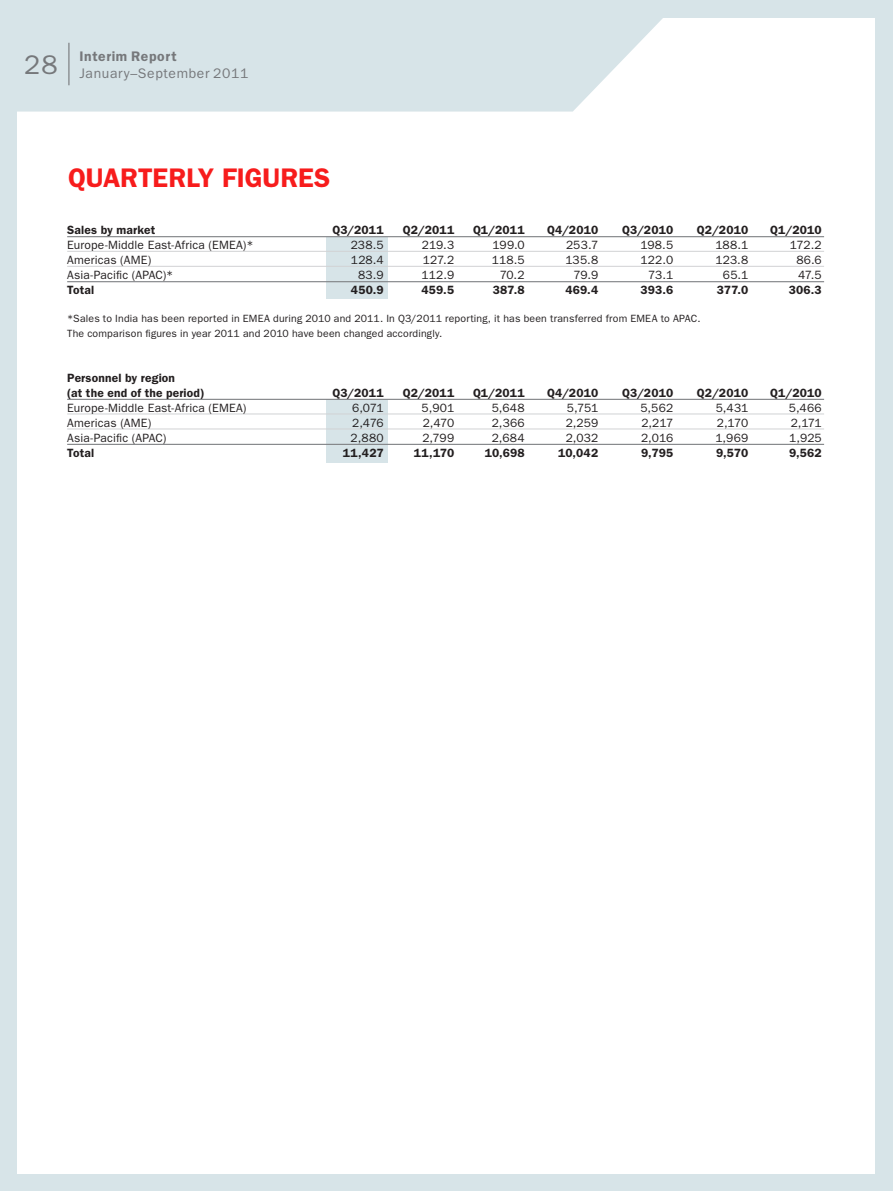
<style>
.page{position:relative;width:893px;height:1191px;background:#fff}
.page>*{position:absolute;margin:0;border:0;box-sizing:border-box;transform-origin:0 0}
.t1{font:600 27px "ITC Franklin Gothic Std";color:#f71c1c}
.t2{font:13.95px/17px "ITC Franklin Gothic Std";letter-spacing:.045em;color:#76787b}
.t3{font:12px "ITC Franklin Gothic Std";letter-spacing:.01em;color:#231f20}
.t4{font:600 12px/15px "ITC Franklin Gothic Std";letter-spacing:.015em;color:#231f20}
.t5{font:10.5px "ITC Franklin Gothic Std";letter-spacing:.015em;color:#231f20}
.s1{font-weight:600}
</style>
<div class="page">
<svg style="left:17px;top:17px;width:647px;height:95px;background:#dae6e9"></svg>
<hr style="left:68px;top:43px;width:1px;height:42px;background:#76787b">
<div style="left:0;top:0;width:893px;height:17px;background:#d7e4e8"></div>
<div style="left:0;top:0;width:17px;height:1191px;background:#d7e4e8"></div>
<div style="left:0;top:1174px;width:893px;height:17px;background:#d7e4e8"></div>
<div style="left:876px;top:0;width:17px;height:1191px;background:#d7e4e8"></div>
<div style="left:327px;top:237px;width:61px;height:62px;background:#d7e4e8"></div>
<div style="left:327px;top:399px;width:61px;height:63px;background:#d7e4e8"></div>
<hr style="left:67px;top:236px;width:757px;height:1px;background:#808285">
<hr style="left:67px;top:251px;width:757px;height:1px;background:#d1d2d4">
<hr style="left:67px;top:266px;width:757px;height:1px;background:#d1d2d4">
<hr style="left:67px;top:281px;width:757px;height:1px;background:#808285">
<hr style="left:67px;top:399px;width:757px;height:1px;background:#808285">
<hr style="left:67px;top:414px;width:757px;height:1px;background:#d1d2d4">
<hr style="left:67px;top:429px;width:757px;height:1px;background:#d1d2d4">
<hr style="left:67px;top:444px;width:757px;height:1px;background:#808285">
<p class="t2" style="left:24px;top:48px;width:226px;text-indent:55px"><span class="s1">Interim Report<br></span><sup>28</sup> January–September 2011</p>
<h1 class="t1" style="left:68px;top:161px;width:35px">Quarterly</h1>
<h1 class="t1" style="left:222px;top:161px;width:17px">figures</h1>
<p class="t4" style="left:67px;top:222px;width:90px">Sales by market</p>
<p class="t4" style="left:332px;top:222px;width:53px">Q3/2011</p>
<p class="t4" style="left:403px;top:222px;width:53px">Q2/2011</p>
<p class="t4" style="left:473px;top:222px;width:53px">Q1/2011</p>
<p class="t4" style="left:547px;top:222px;width:53px">Q4/2010</p>
<p class="t4" style="left:622px;top:222px;width:52px">Q3/2010</p>
<p class="t4" style="left:697px;top:222px;width:53px">Q2/2010</p>
<p class="t4" style="left:770px;top:222px;width:53px">Q1/2010</p>
<p class="t3" style="left:67px;top:238px;width:154px">Europe-Middle East-Africa (EMEA</p>
<p class="t3" style="left:243px;top:238px;width:12px">)*</p>
<p class="t3" style="left:351px;top:238px;width:34px">238.5</p>
<p class="t3" style="left:422px;top:238px;width:34px">219.3</p>
<p class="t3" style="left:492px;top:238px;width:34px">199.0</p>
<p class="t3" style="left:566px;top:238px;width:34px">253.7</p>
<p class="t3" style="left:640px;top:238px;width:34px">198.5</p>
<p class="t3" style="left:715px;top:238px;width:34px">188.1</p>
<p class="t3" style="left:790px;top:238px;width:33px">172.2</p>
<p class="t3" style="left:67px;top:253px;width:66px">Americas (AME</p>
<p class="t3" style="left:148px;top:253px;width:5px">)</p>
<p class="t3" style="left:351px;top:253px;width:34px">128.4</p>
<p class="t3" style="left:423px;top:253px;width:33px">127.2</p>
<p class="t3" style="left:492px;top:253px;width:34px">118.5</p>
<p class="t3" style="left:565px;top:253px;width:34px">135.8</p>
<p class="t3" style="left:640px;top:253px;width:34px">122.0</p>
<p class="t3" style="left:715px;top:253px;width:34px">123.8</p>
<p class="t3" style="left:796px;top:253px;width:27px">86.6</p>
<p class="t3" style="left:67px;top:268px;width:108px">Asia-Pacific (APAC)*</p>
<p class="t3" style="left:358px;top:268px;width:27px">83.9</p>
<p class="t3" style="left:421px;top:268px;width:34px">112.9</p>
<p class="t3" style="left:500px;top:268px;width:26px">70.2</p>
<p class="t3" style="left:573px;top:268px;width:26px">79.9</p>
<p class="t3" style="left:648px;top:268px;width:26px">73.1</p>
<p class="t3" style="left:723px;top:268px;width:27px">65.1</p>
<p class="t3" style="left:798px;top:268px;width:25px">47.5</p>
<p class="t4" style="left:67px;top:282px;width:29px">Total</p>
<p class="t4" style="left:351px;top:282px;width:34px">450.9</p>
<p class="t4" style="left:421px;top:282px;width:34px">459.5</p>
<p class="t4" style="left:493px;top:282px;width:34px">387.8</p>
<p class="t4" style="left:565px;top:282px;width:34px">469.4</p>
<p class="t4" style="left:640px;top:282px;width:34px">393.6</p>
<p class="t4" style="left:717px;top:282px;width:33px">377.0</p>
<p class="t4" style="left:789px;top:282px;width:35px">306.3</p>
<p class="t5" style="left:67px;top:312px;width:184px">*Sales to India has been reported in EMEA</p>
<p class="t5" style="left:273px;top:312px;width:365px">during 2010 and 2011. In Q3/2011 reporting, it has been transferred from EMEA</p>
<p class="t5" style="left:661px;top:312px;width:41px">to APAC.</p>
<p class="t5" style="left:67px;top:327px;width:377px">The comparison figures in year 2011 and 2010 have been changed accordingly.</p>
<p class="t4" style="left:67px;top:370px;width:139px">Personnel by region<br>(at the end of the period)</p>
<p class="t4" style="left:332px;top:385px;width:53px">Q3/2011</p>
<p class="t4" style="left:403px;top:385px;width:53px">Q2/2011</p>
<p class="t4" style="left:473px;top:385px;width:53px">Q1/2011</p>
<p class="t4" style="left:547px;top:385px;width:53px">Q4/2010</p>
<p class="t4" style="left:622px;top:385px;width:52px">Q3/2010</p>
<p class="t4" style="left:697px;top:385px;width:53px">Q2/2010</p>
<p class="t4" style="left:770px;top:385px;width:53px">Q1/2010</p>
<p class="t3" style="left:67px;top:401px;width:154px">Europe-Middle East-Africa (EMEA</p>
<p class="t3" style="left:243px;top:401px;width:5px">)</p>
<p class="t3" style="left:352px;top:401px;width:33px">6,071</p>
<p class="t3" style="left:422px;top:401px;width:34px">5,901</p>
<p class="t3" style="left:492px;top:401px;width:34px">5,648</p>
<p class="t3" style="left:567px;top:401px;width:33px">5,751</p>
<p class="t3" style="left:640px;top:401px;width:34px">5,562</p>
<p class="t3" style="left:716px;top:401px;width:34px">5,431</p>
<p class="t3" style="left:789px;top:401px;width:34px">5,466</p>
<p class="t3" style="left:67px;top:416px;width:66px">Americas (AME</p>
<p class="t3" style="left:148px;top:416px;width:5px">)</p>
<p class="t3" style="left:352px;top:416px;width:33px">2,476</p>
<p class="t3" style="left:423px;top:416px;width:33px">2,470</p>
<p class="t3" style="left:492px;top:416px;width:34px">2,366</p>
<p class="t3" style="left:566px;top:416px;width:34px">2,259</p>
<p class="t3" style="left:641px;top:416px;width:33px">2,217</p>
<p class="t3" style="left:717px;top:416px;width:33px">2,170</p>
<p class="t3" style="left:791px;top:416px;width:33px">2,171</p>
<p class="t3" style="left:67px;top:431px;width:101px">Asia-Pacific (APAC)</p>
<p class="t3" style="left:351px;top:431px;width:35px">2,880</p>
<p class="t3" style="left:422px;top:431px;width:33px">2,799</p>
<p class="t3" style="left:492px;top:431px;width:34px">2,684</p>
<p class="t3" style="left:566px;top:431px;width:34px">2,032</p>
<p class="t3" style="left:641px;top:431px;width:34px">2,016</p>
<p class="t3" style="left:715px;top:431px;width:34px">1,969</p>
<p class="t3" style="left:789px;top:431px;width:34px">1,925</p>
<p class="t4" style="left:67px;top:445px;width:29px">Total</p>
<p class="t4" style="left:343px;top:445px;width:42px">11,427</p>
<p class="t4" style="left:414px;top:445px;width:42px">11,170</p>
<p class="t4" style="left:485px;top:445px;width:41px">10,698</p>
<p class="t4" style="left:558px;top:445px;width:42px">10,042</p>
<p class="t4" style="left:641px;top:445px;width:34px">9,795</p>
<p class="t4" style="left:716px;top:445px;width:34px">9,570</p>
<p class="t4" style="left:789px;top:445px;width:34px">9,562</p>
</div>
